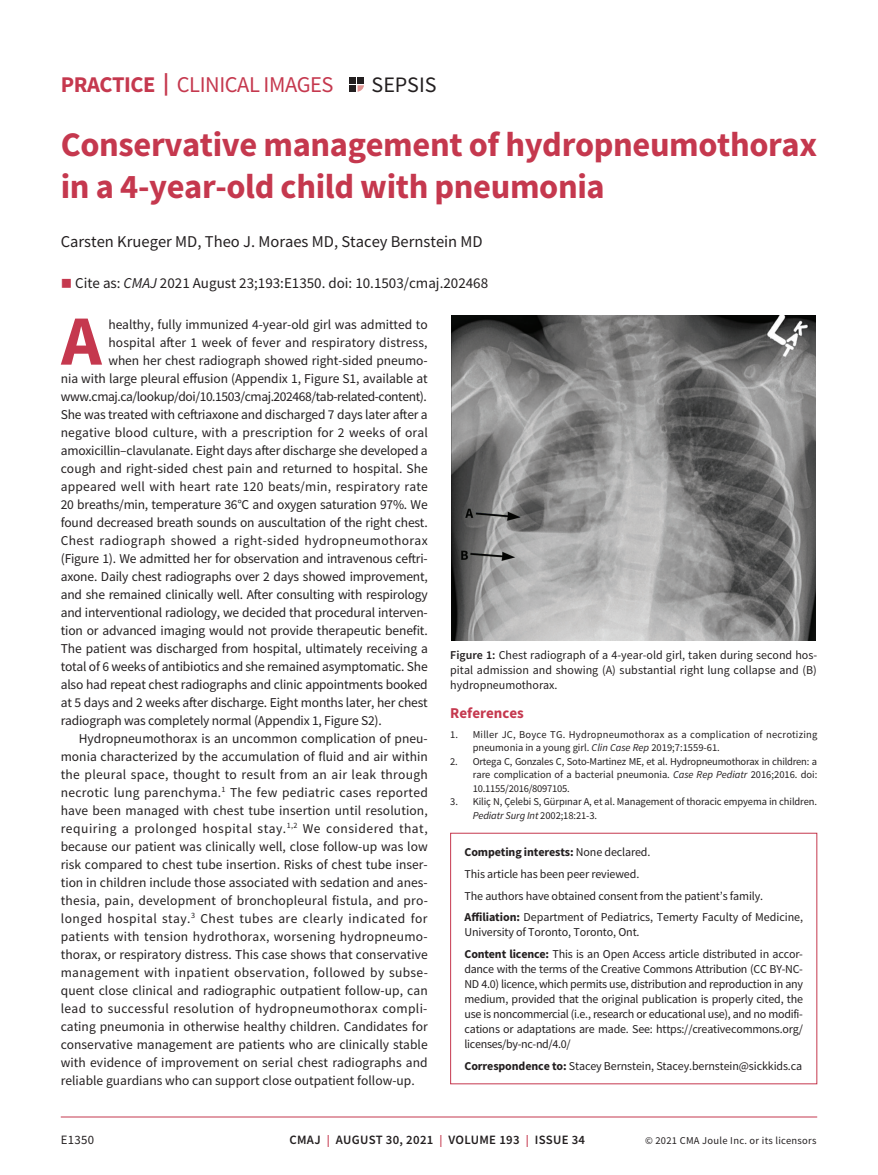
<style>
.page{position:relative;width:878px;height:1175px;background:#fff}
.page>*{position:absolute;margin:0;border:0;box-sizing:border-box;transform-origin:0 0}
.t1{font:700 70.65px "Source Sans Pro";color:#c5384e}
.t2{font:700 34.5px/41.4px "Source Sans Pro";letter-spacing:-.01em;color:#c5384e}
.t3{font:22.5px "Source Sans Pro";letter-spacing:-.02em;color:#c5384e}
.t4{font:22.05px "Source Sans Pro";color:#231f20}
.t5{font:16.5px "Source Sans Pro";color:#231f20}
.t6{font:15px "Source Sans Pro";color:#231f20}
.t7{font:700 15px "Source Sans Pro";color:#c5384e}
.t8{font:13.5px "Source Sans Pro";color:#231f20}
.t9{font:13.5px "Source Sans Pro";letter-spacing:.02em;color:#231f20}
.t10{font:13.5px "Source Sans Pro";letter-spacing:.025em;color:#231f20}
.t11{font:13.5px "Source Sans Pro";letter-spacing:-.03em;color:#231f20}
.t12{font:13.5px "Source Sans Pro";letter-spacing:.04em;color:#231f20}
.t13{font:13.5px "Source Sans Pro";letter-spacing:.035em;color:#231f20}
.t14{font:600 12.75px "Source Sans Pro";letter-spacing:.025em;color:#231f20}
.t15{font:12.75px "Source Sans Pro";letter-spacing:.025em;color:#231f20}
.t16{font:12px/15px "Source Sans Pro";letter-spacing:-.01em;color:#231f20}
.t17{font:10.5px/13.5px "Source Sans Pro";color:#231f20;text-align:justify}
.t18{font:10.5px/13.5px "Source Sans Pro";letter-spacing:.02em;color:#231f20}
.t19{font:10.5px "Source Sans Pro";letter-spacing:.025em;color:#231f20}
.s1{font-weight:700}
.s2{color:#c5384e}
.s3{font-style:italic}
.s4{font-weight:600}
.s5{font-size:12px;color:#c5384e}
</style>
<div class="page">
<hr style="left:61px;top:1116px;width:756px;height:1px;background:#c5384e">
<div style="left:349px;top:77px;width:7px;height:7px;background:#231f20"></div>
<div style="left:349px;top:85px;width:7px;height:7px;background:#231f20"></div>
<div style="left:357px;top:77px;width:7px;height:7px;background:#231f20"></div>
<svg style="left:357px;top:85px;width:7px;height:7px"></svg>
<div style="left:450px;top:832px;width:367px;height:252px;border:1px solid #c5384e"></div>
<img style="left:452px;top:315px;width:363px;height:325px">
<h3 class="t3" style="left:61px;top:70px;width:274px"><span class="s1">PRACTICE |</span> CLINICAL IMAGES</h3>
<h3 class="t4" style="left:371px;top:70px;width:67px">SEPSIS</h3>
<h2 class="t2" style="left:61px;top:124px;width:757px">Conservative management of hydropneumothorax in a 4-year-old child with pneumonia</h2>
<p class="t5" style="left:61px;top:231px;width:423px">Carsten Krueger MD, Theo J. Moraes MD, Stacey Bernstein MD</p>
<p class="t6" style="left:61px;top:273px;width:429px"><span class="s2">■</span> Cite as: <span class="s3">CMAJ</span> 2021 August 23;193:E1350. doi: 10.1503/cmaj.202468</p>
<h1 class="t1" style="left:61px;top:293px;width:42px">A</h1>
<p class="t8" style="left:108px;top:315px;width:321px">healthy, fully immunized 4-year-old girl was admitted to</p>
<p class="t8" style="left:108px;top:333px;width:320px">hospital after 1 week of fever and respiratory distress,</p>
<p class="t8" style="left:108px;top:351px;width:321px">when her chest radiograph showed right-sided pneumo-</p>
<p class="t8" style="left:61px;top:369px;width:368px">nia with large pleural effusion (Appendix 1, Figure S1, available at</p>
<p class="t11" style="left:61px;top:387px;width:367px">www.cmaj.ca/lookup/doi/10.1503/cmaj.202468/tab-related-content).</p>
<p class="t8" style="left:61px;top:405px;width:368px">She was treated with ceftriaxone and discharged 7 days later after a</p>
<p class="t8" style="left:61px;top:423px;width:368px">negative blood culture, with a prescription for 2 weeks of oral</p>
<p class="t8" style="left:61px;top:441px;width:368px">amoxicillin–clavulanate. Eight days after discharge she developed a</p>
<p class="t8" style="left:61px;top:459px;width:369px">cough and right-sided chest pain and returned to hospital. She</p>
<p class="t8" style="left:61px;top:477px;width:369px">appeared well with heart rate 120 beats/min, respiratory rate</p>
<p class="t8" style="left:61px;top:495px;width:368px">20 breaths/min, temperature 36°C and oxygen saturation 97%. We</p>
<p class="t8" style="left:61px;top:513px;width:368px">found decreased breath sounds on auscultation of the right chest.</p>
<p class="t10" style="left:61px;top:531px;width:368px">Chest radiograph showed a right-sided hydropneumothorax</p>
<p class="t8" style="left:61px;top:549px;width:368px">(Figure 1). We admitted her for observation and intravenous ceftri-</p>
<p class="t8" style="left:61px;top:567px;width:368px">axone. Daily chest radiographs over 2 days showed improvement,</p>
<p class="t8" style="left:61px;top:585px;width:368px">and she remained clinically well. After consulting with respirology</p>
<p class="t8" style="left:61px;top:603px;width:368px">and interventional radiology, we decided that procedural interven-</p>
<p class="t8" style="left:61px;top:621px;width:368px">tion or advanced imaging would not provide therapeutic benefit.</p>
<p class="t8" style="left:61px;top:639px;width:368px">The patient was discharged from hospital, ultimately receiving a</p>
<p class="t8" style="left:61px;top:657px;width:368px">total of 6 weeks of antibiotics and she remained asymptomatic. She</p>
<p class="t8" style="left:61px;top:675px;width:368px">also had repeat chest radiographs and clinic appointments booked</p>
<p class="t8" style="left:61px;top:693px;width:368px">at 5 days and 2 weeks after discharge. Eight months later, her chest</p>
<p class="t8" style="left:61px;top:711px;width:322px">radiograph was completely normal (Appendix 1, Figure S2).</p>
<p class="t8" style="left:79px;top:729px;width:350px">Hydropneumothorax is an uncommon complication of pneu-</p>
<p class="t8" style="left:61px;top:747px;width:368px">monia characterized by the accumulation of fluid and air within</p>
<p class="t9" style="left:61px;top:765px;width:368px">the pleural space, thought to result from an air leak through</p>
<p class="t9" style="left:61px;top:783px;width:368px">necrotic lung parenchyma.<sup>1</sup> The few pediatric cases reported</p>
<p class="t8" style="left:61px;top:801px;width:368px">have been managed with chest tube insertion until resolution,</p>
<p class="t12" style="left:61px;top:819px;width:368px">requiring a prolonged hospital stay.<sup>1,2</sup> We considered that,</p>
<p class="t8" style="left:61px;top:837px;width:368px">because our patient was clinically well, close follow-up was low</p>
<p class="t8" style="left:61px;top:855px;width:368px">risk compared to chest tube insertion. Risks of chest tube inser-</p>
<p class="t8" style="left:61px;top:873px;width:368px">tion in children include those associated with sedation and anes-</p>
<p class="t9" style="left:61px;top:891px;width:368px">thesia, pain, development of bronchopleural fistula, and pro-</p>
<p class="t13" style="left:61px;top:909px;width:368px">longed hospital stay.<sup>3</sup> Chest tubes are clearly indicated for</p>
<p class="t9" style="left:61px;top:927px;width:367px">patients with tension hydrothorax, worsening hydropneumo-</p>
<p class="t8" style="left:61px;top:945px;width:368px">thorax, or respiratory distress. This case shows that conservative</p>
<p class="t10" style="left:61px;top:963px;width:368px">management with inpatient observation, followed by subse-</p>
<p class="t8" style="left:61px;top:981px;width:368px">quent close clinical and radiographic outpatient follow-up, can</p>
<p class="t10" style="left:61px;top:999px;width:367px">lead to successful resolution of hydropneumothorax compli-</p>
<p class="t8" style="left:61px;top:1017px;width:368px">cating pneumonia in otherwise healthy children. Candidates for</p>
<p class="t8" style="left:61px;top:1035px;width:368px">conservative management are patients who are clinically stable</p>
<p class="t8" style="left:61px;top:1053px;width:368px">with evidence of improvement on serial chest radiographs and</p>
<p class="t8" style="left:61px;top:1071px;width:355px">reliable guardians who can support close outpatient follow-up.</p>
<p class="t16" style="left:450px;top:647px;width:368px;text-align:justify"><span class="s4">Figure 1:</span> Chest radiograph of a 4-year-old girl, taken during second hos&shy;pital admission and showing (A) substantial right lung collapse and (B) hydropneumothorax.</p>
<p class="t7" style="left:450px;top:703px;width:75px">References</p>
<p class="t18" style="left:473px;top:727px;width:346px;text-indent:-23px">1. Miller JC, Boyce TG. Hydropneumothorax as a complication of necrotizing pneumonia in a young girl. <span class="s3">Clin Case Rep</span> 2019;7:1559-61.</p>
<p class="t17" style="left:473px;top:754px;width:346px;text-indent:-23px">2. Ortega C, Gonzales C, Soto-Martinez ME, et al. Hydropneumothorax in children: a rare complication of a bacterial pneumonia. <span class="s3">Case Rep Pediatr</span> 2016;2016. doi:<br>10.1155/2016/8097105.</p>
<p class="t17" style="left:473px;top:794px;width:346px;text-indent:-23px">3. Kiliç N, Çelebi S, Gürpınar A, et al. Management of thoracic empyema in children.<br><span class="s3">Pediatr Surg Int</span> 2002;18:21-3.</p>
<p class="t16" style="left:464px;top:841px;width:340px;line-height:21.8px"><span class="s1">Competing interests:</span> None declared.<br>This article has been peer reviewed.<br>The authors have obtained consent from the patient’s family.<br><span class="s1">Affiliation:</span> Department of Pediatrics, Temerty Faculty of Medicine,</p>
<p class="t16" style="left:464px;top:921px;width:340px;line-height:21.8px">University of Toronto, Toronto, Ont.<br><span class="s1">Content licence:</span> This is an Open Access article distributed in accor-</p>
<p class="t16" style="left:464px;top:961px;width:340px;text-align:justify">dance with the terms of the Creative Commons Attribution (CC BY-NC-ND 4.0) licence, which permits use, distribution and reproduction in any medium, provided that the original publication is properly cited, the use is noncommercial (i.e., research or educational use), and no modifi&shy;cations or adaptations are made. See: https://creativecommons.org/ licenses/by-nc-nd/4.0/</p>
<p class="t16" style="left:464px;top:1058px;width:339px"><span class="s1">Correspondence to:</span> Stacey Bernstein, Stacey.bernstein@sickkids.ca</p>
<p class="t15" style="left:61px;top:1132px;width:35px">E1350</p>
<p class="t14" style="left:289px;top:1131px;width:297px">CMAJ <span class="s5">|</span> AUGUST 30, 2021 <span class="s5">|</span> VOLUME 193 <span class="s5">|</span> ISSUE 34</p>
<p class="t19" style="left:645px;top:1134px;width:173px">© 2021 CMA Joule Inc. or its licensors</p>
</div>
